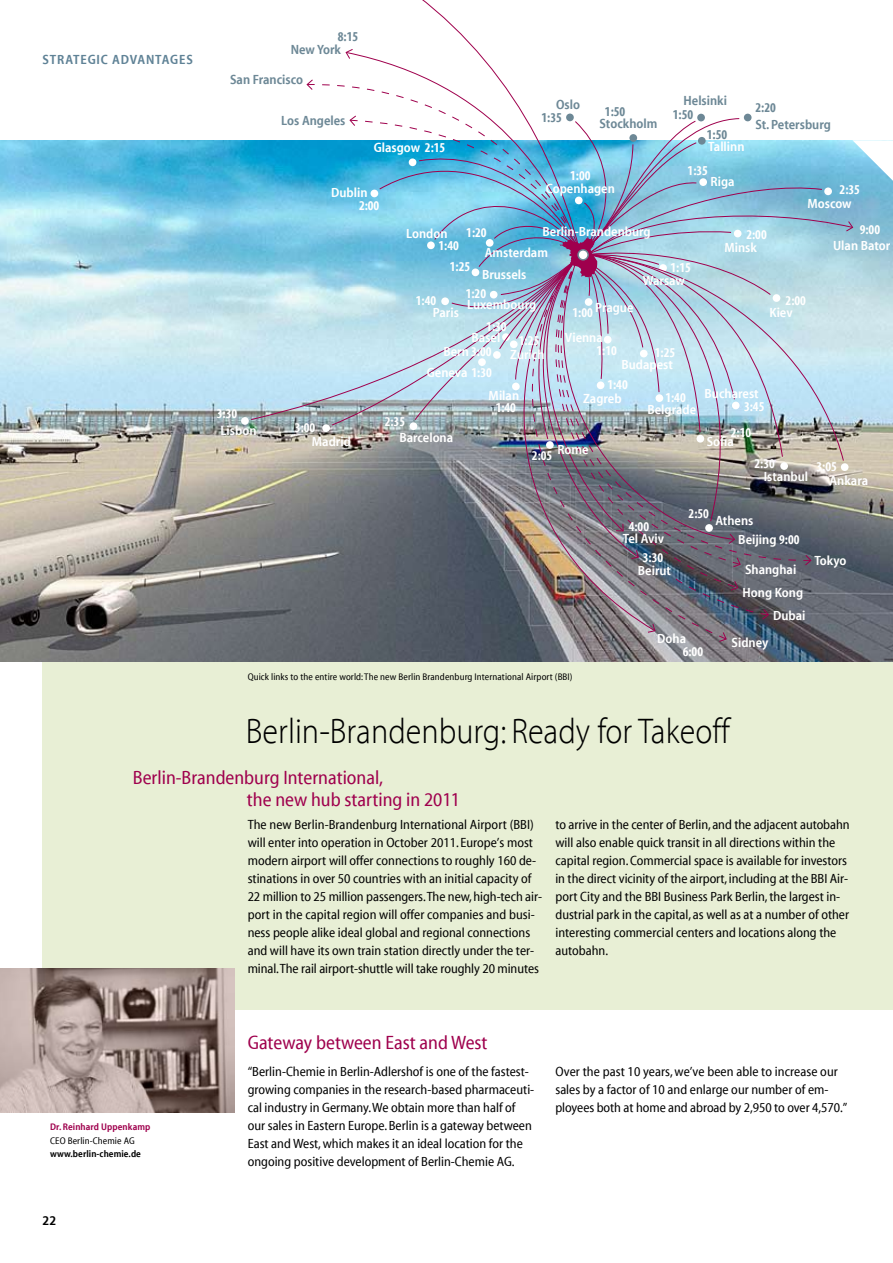
<style>
.page{position:relative;width:893px;height:1263px;background:#fff}
.page>*{position:absolute;margin:0;border:0;box-sizing:border-box;transform-origin:0 0}
.t1{font:300 36px "BP Myriad Reg";color:#000}
.t2{font:19.5px/22.5px "BP Myriad Reg Normal";color:#9f004d}
.t3{font:13.5px/18px "BP Myriad Reg Normal";color:#000}
.t4{font:800 13.5px/21px "BP Myriad Reg";color:#fff;text-align:right}
.t5{font:900 13.5px/26.1px "BP Myriad Con";color:#fff}
.t6{font:800 13.5px "BP Myriad Reg";color:#6d8896}
.t7{font:900 13.5px "BP Myriad Con";color:#6d8896}
.t8{font:800 13.5px "BP Myriad Reg";letter-spacing:.065em;color:#5f8296}
.t9{font:800 13.5px "BP Myriad Reg";color:#000}
.t10{font:9.75px "BP Myriad Reg Normal";letter-spacing:.01em;color:#000}
.t11{font:800 9.75px "BP Myriad Reg";letter-spacing:.01em;color:#9f004d}
.t12{font:800 9.75px "BP Myriad Reg";letter-spacing:.01em;color:#000}
.s1{font-family:"BP Myriad Con";font-weight:900}
</style>
<div class="page">
<div style="left:43px;top:181px;width:850px;height:1003px;background:#e8efd5"></div>
<img style="left:0;top:140px;width:893px;height:521px">
<div style="left:43px;top:1010px;width:850px;height:175px;background:#fff"></div>
<img style="left:0;top:968px;width:235px;height:144px">
<div style="left:241px;top:417px;width:8px;height:8px;background:#fff;border-radius:50%"></div>
<div style="left:322px;top:424px;width:8px;height:8px;background:#fff;border-radius:50%"></div>
<svg style="left:354px;top:52px;width:149px;height:31px"></svg>
<svg style="left:345px;top:49px;width:9px;height:10px"></svg>
<svg style="left:306px;top:83px;width:267px;height:168px"></svg>
<svg style="left:250px;top:257px;width:81px;height:163px;background:#b9dce8"></svg>
<svg style="left:483px;top:568px;width:244px;height:72px;background:#75757d"></svg>
<svg style="left:718px;top:631px;width:9px;height:11px"></svg>
<svg style="left:675px;top:578px;width:94px;height:42px;background:#585c6b"></svg>
<img style="left:474px;top:568px;width:182px;height:64px">
<svg style="left:647px;top:623px;width:9px;height:10px"></svg>
<img style="left:331px;top:115px;width:562px;height:453px">
<div style="left:578px;top:250px;width:10px;height:10px;background:#fff;border-radius:50%"></div>
<div style="left:577px;top:249px;width:12px;height:12px;border:2px solid #6d8896;border-radius:50%"></div>
<p class="t8" style="left:43px;top:52px;width:16px">Strat</p>
<p class="t8" style="left:80px;top:52px;width:50px">egic Advanta</p>
<p class="t8" style="left:170px;top:52px;width:23px">ges</p>
<p class="t7" style="left:338px;top:30px;width:22px">8:15</p>
<p class="t6" style="left:291px;top:42px;width:52px">New York</p>
<p class="t6" style="left:230px;top:73px;width:75px">San Francisco</p>
<p class="t6" style="left:281px;top:113px;width:66px">Los Angeles</p>
<p class="t4" style="left:374px;top:137px;width:73px">Glasgow <span class="s1">2:15</span></p>
<p class="t4" style="left:331px;top:183px;width:38px">Dublin</p>
<p class="t5" style="left:359px;top:193px;width:22px">2:00</p>
<p class="t6" style="left:556px;top:98px;width:25px">Oslo</p>
<p class="t7" style="left:541px;top:111px;width:22px">1:35</p>
<p class="t7" style="left:605px;top:105px;width:22px">1:50</p>
<p class="t6" style="left:600px;top:117px;width:59px">Stockholm</p>
<p class="t6" style="left:683px;top:94px;width:45px">Helsinki</p>
<p class="t7" style="left:673px;top:108px;width:22px">1:50</p>
<p class="t7" style="left:707px;top:128px;width:22px">1:50</p>
<p class="t4" style="left:708px;top:136px;width:38px">Tallinn</p>
<p class="t7" style="left:755px;top:100px;width:22px">2:20</p>
<p class="t6" style="left:755px;top:117px;width:77px">St. Petersburg</p>
<p class="t5" style="left:570px;top:163px;width:22px">1:00</p>
<p class="t4" style="left:546px;top:179px;width:71px">Copenhagen</p>
<p class="t5" style="left:688px;top:158px;width:22px">1:35</p>
<p class="t4" style="left:710px;top:171px;width:26px">Riga</p>
<p class="t5" style="left:840px;top:177px;width:22px">2:35</p>
<p class="t4" style="left:807px;top:193px;width:46px">Moscow</p>
<p class="t5" style="left:217px;top:401px;width:22px">3:30</p>
<p class="t4" style="left:220px;top:421px;width:38px">Lisbon</p>
<p class="t5" style="left:295px;top:415px;width:22px">3:00</p>
<p class="t4" style="left:312px;top:431px;width:40px">Madrid</p>
<p class="t4" style="left:543px;top:221px;width:110px">Berlin-Brandenburg</p>
<p class="t4" style="left:406px;top:223px;width:43px">London</p>
<p class="t5" style="left:466px;top:220px;width:22px">1:20</p>
<p class="t4" style="left:485px;top:243px;width:65px">Amsterdam</p>
<p class="t5" style="left:450px;top:254px;width:22px">1:25</p>
<p class="t4" style="left:482px;top:264px;width:46px">Brussels</p>
<p class="t4" style="left:467px;top:295px;width:71px">Luxembourg</p>
<p class="t5" style="left:438px;top:233px;width:22px">1:40</p>
<p class="t5" style="left:670px;top:255px;width:22px">1:15</p>
<p class="t4" style="left:643px;top:271px;width:44px">Warsaw</p>
<p class="t5" style="left:466px;top:281px;width:22px">1:20</p>
<p class="t5" style="left:416px;top:288px;width:22px">1:40</p>
<p class="t4" style="left:595px;top:297px;width:40px">Prague</p>
<p class="t4" style="left:433px;top:303px;width:28px">Paris</p>
<p class="t5" style="left:573px;top:300px;width:22px">1:00</p>
<p class="t5" style="left:486px;top:314px;width:22px">1:30</p>
<p class="t4" style="left:472px;top:327px;width:30px">Basel</p>
<p class="t5" style="left:519px;top:328px;width:22px">1:25</p>
<p class="t4" style="left:510px;top:345px;width:36px">Zurich</p>
<p class="t4" style="left:489px;top:385px;width:32px">Milan</p>
<p class="t5" style="left:496px;top:395px;width:22px">1:40</p>
<p class="t4" style="left:427px;top:341px;width:67px">Bern <span class="s1">3:00<br></span>Geneva <span class="s1">1:30</span></p>
<p class="t5" style="left:385px;top:409px;width:22px">2:35</p>
<p class="t4" style="left:399px;top:427px;width:55px">Barcelona</p>
<p class="t4" style="left:565px;top:327px;width:40px">Vienna</p>
<p class="t5" style="left:596px;top:338px;width:22px">1:10</p>
<p class="t5" style="left:655px;top:340px;width:22px">1:25</p>
<p class="t4" style="left:621px;top:355px;width:53px">Budapest</p>
<p class="t5" style="left:607px;top:372px;width:22px">1:40</p>
<p class="t4" style="left:583px;top:388px;width:40px">Zagreb</p>
<p class="t4" style="left:647px;top:400px;width:50px">Belgrade</p>
<p class="t5" style="left:665px;top:385px;width:22px">1:40</p>
<p class="t4" style="left:557px;top:440px;width:33px">Rome</p>
<p class="t5" style="left:532px;top:443px;width:22px">2:05</p>
<p class="t5" style="left:746px;top:222px;width:22px">2:00</p>
<p class="t4" style="left:724px;top:238px;width:34px">Minsk</p>
<p class="t5" style="left:786px;top:288px;width:22px">2:00</p>
<p class="t4" style="left:769px;top:302px;width:25px">Kiev</p>
<p class="t5" style="left:860px;top:217px;width:22px">9:00</p>
<p class="t4" style="left:833px;top:235px;width:59px">Ulan Bator</p>
<p class="t4" style="left:705px;top:383px;width:56px">Bucharest</p>
<p class="t5" style="left:731px;top:394px;width:35px;text-indent:13px">3:45<br>2:10</p>
<p class="t4" style="left:707px;top:431px;width:29px">Sofia</p>
<p class="t5" style="left:754px;top:451px;width:22px">2:30</p>
<p class="t4" style="left:764px;top:466px;width:46px">Istanbul</p>
<p class="t5" style="left:816px;top:454px;width:22px">3:05</p>
<p class="t4" style="left:829px;top:470px;width:40px">Ankara</p>
<p class="t5" style="left:629px;top:514px;width:22px">4:00</p>
<p class="t4" style="left:623px;top:528px;width:43px">Tel Aviv</p>
<p class="t5" style="left:689px;top:501px;width:22px">2:50</p>
<p class="t4" style="left:715px;top:510px;width:40px">Athens</p>
<p class="t4" style="left:738px;top:529px;width:63px">Beijing <span class="s1">9:00</span></p>
<p class="t5" style="left:643px;top:545px;width:22px">3:30</p>
<p class="t4" style="left:638px;top:560px;width:35px">Beirut</p>
<p class="t4" style="left:743px;top:558px;width:62px;line-height:22.8px;text-align:left">Shanghai<br>Hong Kong</p>
<p class="t4" style="left:773px;top:605px;width:34px">Dubai</p>
<p class="t4" style="left:657px;top:628px;width:30px">Doha</p>
<p class="t4" style="left:732px;top:633px;width:38px">Sidney</p>
<p class="t5" style="left:683px;top:639px;width:22px">6:00</p>
<p class="t4" style="left:814px;top:551px;width:34px">Tokyo</p>
<p class="t10" style="left:248px;top:672px;width:326px">Quick links to the entire world: The new Berlin Brandenburg International Airport (BBI)</p>
<h1 class="t1" style="left:246px;top:714px;width:485px">Berlin-Brandenburg: Ready for Takeoff</h1>
<h2 class="t2" style="left:247px;top:767px;width:215px;text-indent:-114px">Berlin-Brandenburg International,<br>the new hub starting in 2011</h2>
<p class="t3" style="left:248px;top:816px;width:296px">The new Berlin-Brandenburg International Airport (BBI) will enter into operation in October 2011. Europe’s most modern airport will offer connections to roughly 160 de&shy;stinations in over 50 countries with an initial capacity of 22 million to 25 million passengers. The new, high-tech air&shy;port in the capital region will offer companies and busi&shy;ness people alike ideal global and regional connections and will have its own train station directly under the ter&shy;minal. The rail airport-shuttle will take roughly 20 minutes</p>
<p class="t3" style="left:555px;top:816px;width:296px">to arrive in the center of Berlin, and the adjacent autobahn will also enable quick transit in all directions within the capital region. Commercial space is available for investors in the direct vicinity of the airport, including at the BBI Air&shy;port City and the BBI Business Park Berlin, the largest in&shy;dustrial park in the capital, as well as at a number of other interesting commercial centers and locations along the autobahn.</p>
<p class="t11" style="left:50px;top:1122px;width:102px">Dr. Reinhard Uppenkamp</p>
<p class="t10" style="left:50px;top:1136px;width:85px">CEO Berlin-Chemie AG</p>
<p class="t12" style="left:50px;top:1149px;width:92px">www.berlin-chemie.de</p>
<p class="t9" style="left:43px;top:1213px;width:15px">22</p>
<h2 class="t2" style="left:248px;top:1032px;width:241px">Gateway between East and West</h2>
<p class="t3" style="left:248px;top:1063px;width:288px">“Berlin-Chemie in Berlin-Adlershof is one of the fastest&shy;growing companies in the research-based pharmaceuti&shy;cal industry in Germany. We obtain more than half of our sales in Eastern Europe. Berlin is a gateway between East and West, which makes it an ideal location for the ongoing positive development of Berlin-Chemie AG.</p>
<p class="t3" style="left:555px;top:1063px;width:293px">Over the past 10 years, we’ve been able to increase our sales by a factor of 10 and enlarge our number of em&shy;ployees both at home and abroad by 2,950 to over 4,570.”</p>
</div>
